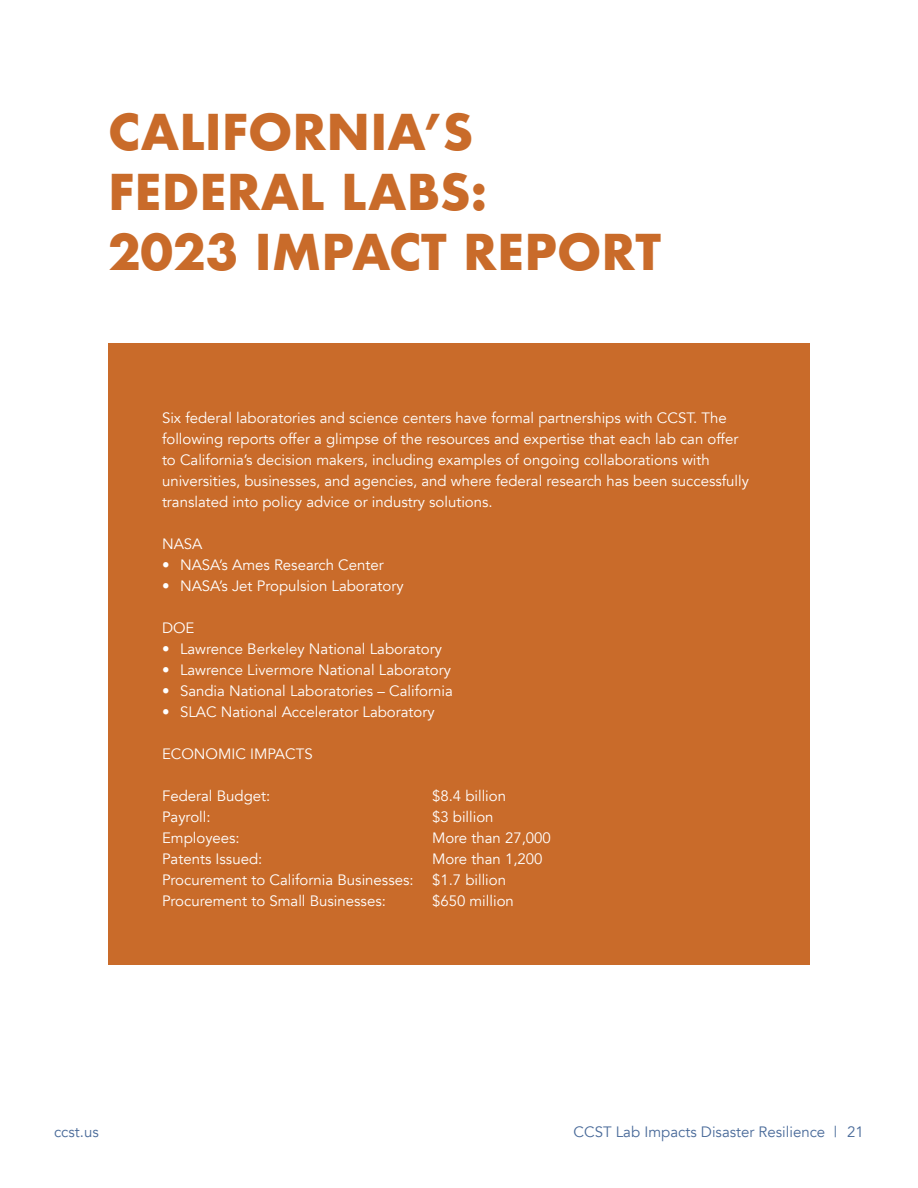
<style>
.page{position:relative;width:918px;height:1188px;background:#fff}
.page>*{position:absolute;margin:0;border:0;box-sizing:border-box;transform-origin:0 0}
.Chapter_Title{font:700 48px/60px "Futura";color:#c96b2a}
.Blue_Box_Text{font:15px/21px "Avenir";color:#fff}
.t1{font:15px "Avenir";color:#496a99}
</style>
<div class="page">
<div style="left:108px;top:344px;width:702px;height:621px;background:#c96b2a"></div>
<p class="Chapter_Title" style="left:108px;top:102px;width:555px">CALIFORNIA’S<br>FEDERAL LABS:<br>2023 IMPACT REPORT</p>
<p class="Blue_Box_Text" style="left:162px;top:408px;width:589px">Six federal laboratories and science centers have formal partnerships with CCST. The following reports offer a glimpse of the resources and expertise that each lab can offer to California’s decision makers, including examples of ongoing collaborations with universities, businesses, and agencies, and where federal research has been successfully translated into policy advice or industry solutions.</p>
<p class="Blue_Box_Text" style="left:162px;top:534px;width:42px">NASA</p>
<p class="Blue_Box_Text" style="left:162px;top:555px;width:223px">• NASA’s Ames Research Center</p>
<p class="Blue_Box_Text" style="left:162px;top:576px;width:243px">• NASA’s Jet Propulsion Laboratory</p>
<p class="Blue_Box_Text" style="left:162px;top:618px;width:34px">DOE</p>
<p class="Blue_Box_Text" style="left:162px;top:639px;width:281px">• Lawrence Berkeley National Laboratory</p>
<p class="Blue_Box_Text" style="left:162px;top:660px;width:291px">• Lawrence Livermore National Laboratory</p>
<p class="Blue_Box_Text" style="left:162px;top:681px;width:292px">• Sandia National Laboratories – California</p>
<p class="Blue_Box_Text" style="left:162px;top:702px;width:274px">• SLAC National Accelerator Laboratory</p>
<p class="Blue_Box_Text" style="left:162px;top:744px;width:152px">ECONOMIC IMPACTS</p>
<p class="Blue_Box_Text" style="left:162px;top:786px;width:110px">Federal Budget:</p>
<p class="Blue_Box_Text" style="left:432px;top:786px;width:76px">$8.4 billion</p>
<p class="Blue_Box_Text" style="left:162px;top:807px;width:50px">Payroll:</p>
<p class="Blue_Box_Text" style="left:432px;top:807px;width:63px">$3 billion</p>
<p class="Blue_Box_Text" style="left:162px;top:828px;width:79px">Employees:</p>
<p class="Blue_Box_Text" style="left:432px;top:828px;width:120px">More than 27,000</p>
<p class="Blue_Box_Text" style="left:162px;top:849px;width:102px">Patents Issued:</p>
<p class="Blue_Box_Text" style="left:162px;top:849px;width:382px;text-indent:270px">More than 1,200<br>Procurement to California Businesses: $1.7 billion<br>Procurement to Small Businesses:</p>
<p class="Blue_Box_Text" style="left:432px;top:891px;width:83px">$650 million</p>
<p class="t1" style="left:54px;top:1123px;width:46px">ccst.us</p>
<p class="t1" style="left:574px;top:1123px;width:292px">CCST Lab Impacts Disaster Resilience | 21</p>
</div>
